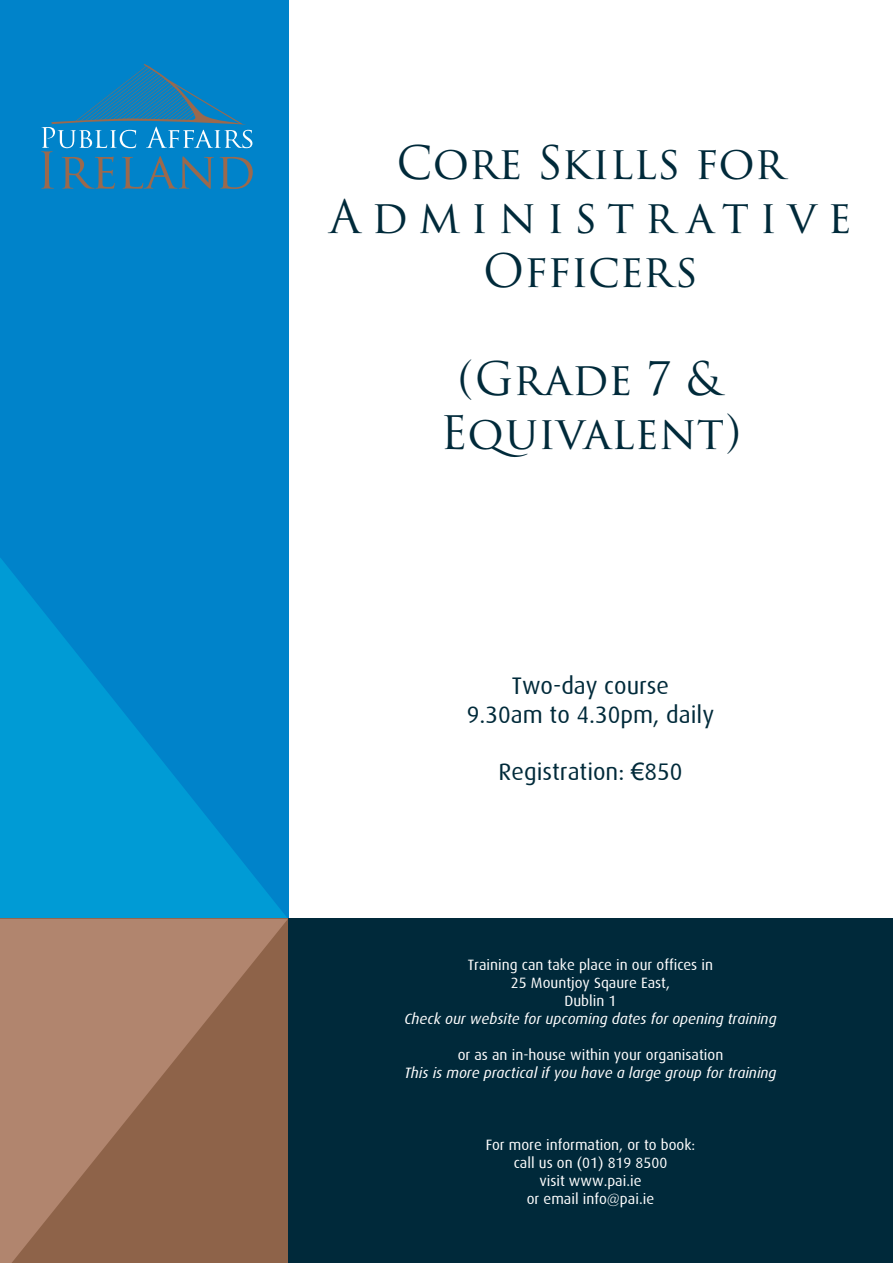
<style>
.page{position:relative;width:893px;height:1263px;background:#fff}
.page>*{position:absolute;margin:0;border:0;box-sizing:border-box;transform-origin:0 0}
.t1{font:45px "Trajan Pro 3";color:#002a3a}
.t2{font:45px/54px "Trajan Pro 3";letter-spacing:.22em;color:#002a3a;text-align:center}
.t3{font:24px "Dax";color:#002a3a}
.t4{font:15px "Dax";color:#fff}
.t5{font:italic 15px "Dax";color:#fff}
.s1{font-family:"Arial"}
</style>
<div class="page">
<div style="left:0;top:0;width:288px;height:919px;background:#0083ca"></div>
<svg style="left:41px;top:54px;width:248px;height:265px"></svg>
<svg style="left:0;top:558px;width:288px;height:361px"></svg>
<svg style="left:0;top:919px;width:288px;height:344px;background:#a1765d"></svg>
<div style="left:288px;top:919px;width:605px;height:344px;background:#00293a"></div>
<p class="t1" style="left:397px;top:132px;width:389px">Core Skills for</p>
<p class="t2" style="left:329px;top:192px;width:524px">Administrative<br>Officers</p>
<p class="t1" style="left:458px;top:348px;width:267px">(Grade 7 &amp;</p>
<p class="t1" style="left:440px;top:402px;width:302px">Equivalent)</p>
<p class="t3" style="left:512px;top:672px;width:159px">Two-day course</p>
<p class="t3" style="left:467px;top:701px;width:249px">9.30am to 4.30pm, daily</p>
<p class="t3" style="left:499px;top:759px;width:185px">Registration: <span class="s1">€</span>850</p>
<p class="t4" style="left:468px;top:957px;width:247px">Training can take place in our offices in</p>
<p class="t4" style="left:511px;top:975px;width:161px">25 Mountjoy Sqaure East,</p>
<p class="t4" style="left:564px;top:993px;width:53px">Dublin 1</p>
<p class="t5" style="left:404px;top:1011px;width:374px">Check our website for upcoming dates for opening training</p>
<p class="t4" style="left:458px;top:1047px;width:267px">or as an in-house within your organisation</p>
<p class="t5" style="left:404px;top:1065px;width:373px">This is more practical if you have a large group for training</p>
<p class="t4" style="left:486px;top:1137px;width:211px">For more information, or to book:</p>
<p class="t4" style="left:514px;top:1155px;width:155px">call us on (01) 819 8500</p>
<p class="t4" style="left:539px;top:1173px;width:104px">visit www.pai.ie</p>
<p class="t4" style="left:527px;top:1191px;width:129px">or email info@pai.ie</p>
</div>
